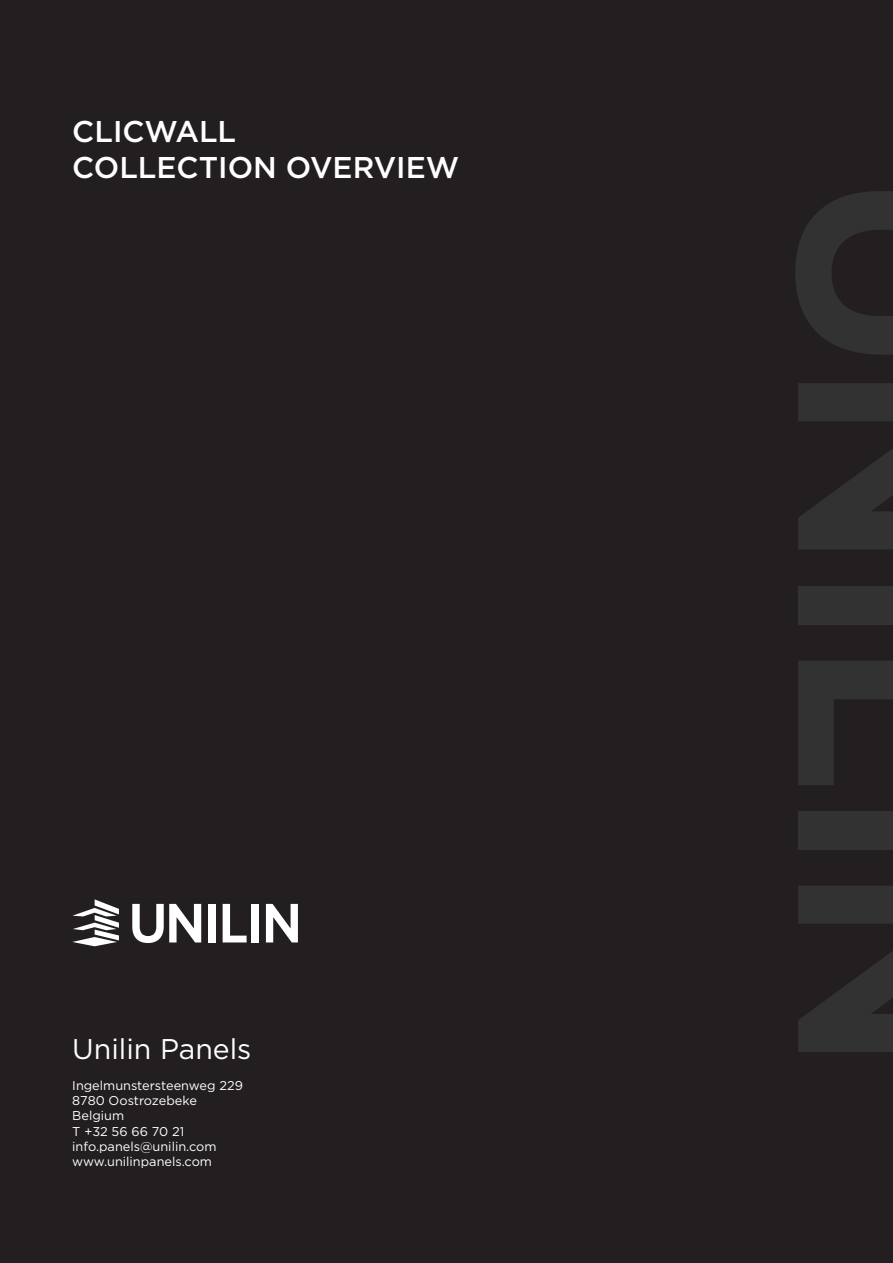
<style>
.page{position:relative;width:893px;height:1263px;background:#231f20}
.page>*{position:absolute;margin:0;border:0;box-sizing:border-box;transform-origin:0 0}
.t1{font:500 30px/36px "Gotham";color:#fff}
.t2{font:28.5px "Gotham";color:#fff}
.t3{font:12.75px/15.3px "Gotham";color:#fff}
</style>
<div class="page">
<svg style="left:72px;top:899px;width:47px;height:47px"></svg>
<svg style="left:132px;top:904px;width:69px;height:39px"></svg>
<div style="left:208px;top:904px;width:8px;height:38px;background:#fff"></div>
<svg style="left:223px;top:904px;width:24px;height:38px"></svg>
<div style="left:252px;top:904px;width:7px;height:38px;background:#fff"></div>
<svg style="left:266px;top:904px;width:32px;height:38px"></svg>
<svg style="left:795px;top:191px;width:98px;height:164px"></svg>
<svg style="left:798px;top:383px;width:95px;height:166px"></svg>
<div style="left:798px;top:586px;width:95px;height:39px;background:#333233"></div>
<svg style="left:798px;top:661px;width:95px;height:124px"></svg>
<div style="left:798px;top:811px;width:95px;height:38px;background:#333233"></div>
<svg style="left:798px;top:886px;width:95px;height:166px"></svg>
<p class="t1" style="left:72px;top:113px;width:389px">CLICWALL<br>COLLECTION OVERVIEW</p>
<p class="t2" style="left:72px;top:1031px;width:181px">Unilin Panels</p>
<p class="t3" style="left:72px;top:1077px;width:172px">Ingelmunstersteenweg 229</p>
<p class="t3" style="left:72px;top:1092px;width:126px">8780 Oostrozebeke</p>
<p class="t3" style="left:72px;top:1108px;width:53px">Belgium</p>
<p class="t3" style="left:72px;top:1123px;width:146px">T +32 56 66 70 21 info.panels@unilin.com</p>
<p class="t3" style="left:72px;top:1154px;width:141px">www.unilinpanels.com</p>
</div>
